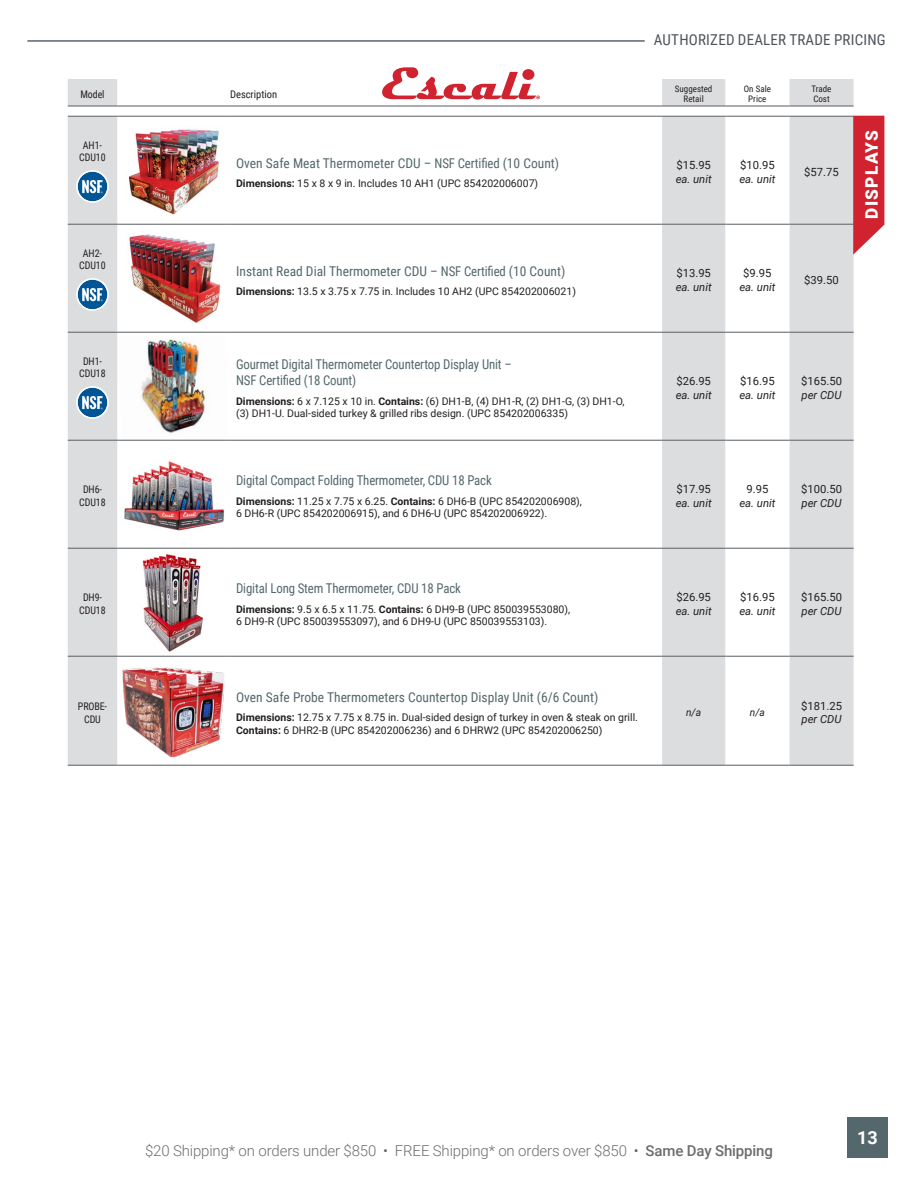
<style>
.page{position:relative;width:918px;height:1188px;background:#fff}
.page>*{position:absolute;margin:0;border:0;box-sizing:border-box;transform-origin:0 0}
.t1{font:700 18px "Roboto";color:#fff}
.t2{font:900 17.25px "Roboto";letter-spacing:.075em;color:#fff}
.t3{font:300 15px "Roboto";letter-spacing:-.01em;color:#6c6d70}
.t4{font:15px "Roboto Condensed";letter-spacing:.015em;color:#4d545a}
.t5{font:13.5px "Roboto Condensed";letter-spacing:-.01em;color:#54676c}
.t6{font:13.5px/16.2px "Roboto Condensed";letter-spacing:-.01em;color:#54676c;scale:.95 1}
.t7{font:italic 11.25px/13.5px "Roboto";color:#231f20}
.t8{font:11.25px/13.5px "Roboto";color:#231f20}
.t9{font:10.5px/12.6px "Roboto";color:#231f20}
.t10{font:10.5px/12.6px "Roboto Condensed";letter-spacing:-.01em;color:#231f20;text-align:center;scale:.95 1}
.t11{font:10.5px "Roboto Condensed";letter-spacing:-.01em;color:#231f20}
.t12{font:italic 10.5px "Roboto";color:#231f20}
.t13{font:9px/10.5px "Roboto Condensed";color:#231f20;text-align:center}
.s1{font-weight:700}
.s2{font-style:normal}
.s3{font-style:italic}
.s4{color:#54676c}
.s5{font-weight:500}
</style>
<div class="page">
<div style="left:35px;top:144px;width:38px;height:36px;background:#f9fafa;border-radius:50%"></div>
<div style="left:35px;top:576px;width:38px;height:36px;background:#f9fafa;border-radius:50%"></div>
<div style="left:35px;top:1008px;width:38px;height:36px;background:#f9fafa;border-radius:50%"></div>
<div style="left:847px;top:1117px;width:41px;height:41px;background:#54676c"></div>
<hr style="left:27px;top:40px;width:618px;height:2px;background:#54676c">
<svg style="left:68px;top:117px;width:786px;height:648px"></svg>
<hr style="left:230px;top:116px;width:432px;height:1px;background:#6c6d70">
<hr style="left:230px;top:224px;width:432px;height:1px;background:#6c6d70">
<hr style="left:230px;top:548px;width:432px;height:1px;background:#6c6d70">
<hr style="left:230px;top:765px;width:432px;height:1px;background:#6c6d70">
<hr style="left:68px;top:224px;width:49px;height:1px;background:#6c6d70">
<hr style="left:68px;top:548px;width:49px;height:1px;background:#6c6d70">
<hr style="left:117px;top:224px;width:113px;height:1px;background:#6c6d70">
<hr style="left:117px;top:548px;width:113px;height:1px;background:#6c6d70">
<hr style="left:662px;top:224px;width:63px;height:1px;background:#6c6d70">
<hr style="left:725px;top:224px;width:65px;height:1px;background:#6c6d70">
<hr style="left:790px;top:224px;width:64px;height:1px;background:#6c6d70">
<hr style="left:790px;top:548px;width:64px;height:1px;background:#6c6d70">
<hr style="left:68px;top:116px;width:49px;height:1px;background:#6c6d70">
<hr style="left:68px;top:765px;width:49px;height:1px;background:#6c6d70">
<hr style="left:117px;top:116px;width:113px;height:1px;background:#6c6d70">
<hr style="left:117px;top:765px;width:113px;height:1px;background:#6c6d70">
<hr style="left:662px;top:116px;width:63px;height:1px;background:#6c6d70">
<hr style="left:662px;top:765px;width:63px;height:1px;background:#6c6d70">
<hr style="left:725px;top:116px;width:65px;height:1px;background:#6c6d70">
<hr style="left:725px;top:765px;width:65px;height:1px;background:#6c6d70">
<hr style="left:790px;top:116px;width:64px;height:1px;background:#6c6d70">
<hr style="left:790px;top:765px;width:64px;height:1px;background:#6c6d70">
<hr style="left:117px;top:332px;width:113px;height:1px;background:#6c6d70">
<hr style="left:230px;top:332px;width:432px;height:1px;background:#6c6d70">
<hr style="left:725px;top:332px;width:65px;height:1px;background:#6c6d70">
<hr style="left:117px;top:440px;width:113px;height:1px;background:#6c6d70">
<hr style="left:230px;top:440px;width:432px;height:1px;background:#6c6d70">
<hr style="left:725px;top:440px;width:65px;height:1px;background:#6c6d70">
<hr style="left:725px;top:548px;width:65px;height:1px;background:#6c6d70">
<hr style="left:68px;top:332px;width:49px;height:1px;background:#6c6d70">
<hr style="left:68px;top:440px;width:49px;height:1px;background:#6c6d70">
<hr style="left:662px;top:332px;width:63px;height:1px;background:#6c6d70">
<hr style="left:662px;top:440px;width:63px;height:1px;background:#6c6d70">
<hr style="left:662px;top:548px;width:63px;height:1px;background:#6c6d70">
<hr style="left:790px;top:332px;width:64px;height:1px;background:#6c6d70">
<hr style="left:790px;top:440px;width:64px;height:1px;background:#6c6d70">
<hr style="left:68px;top:656px;width:49px;height:1px;background:#6c6d70">
<hr style="left:117px;top:656px;width:113px;height:1px;background:#6c6d70">
<hr style="left:230px;top:656px;width:432px;height:1px;background:#6c6d70">
<hr style="left:662px;top:656px;width:63px;height:1px;background:#6c6d70">
<hr style="left:725px;top:656px;width:65px;height:1px;background:#6c6d70">
<hr style="left:790px;top:656px;width:64px;height:1px;background:#6c6d70">
<img style="left:78px;top:172px;width:29px;height:29px;border-radius:15px">
<div style="left:76px;top:170px;width:33px;height:33px;border:2px solid #fff;border-radius:50%"></div>
<img style="left:120px;top:120px;width:108px;height:101px">
<img style="left:78px;top:280px;width:29px;height:29px;border-radius:15px">
<div style="left:76px;top:278px;width:33px;height:33px;border:2px solid #fff;border-radius:50%"></div>
<img style="left:120px;top:228px;width:108px;height:101px">
<img style="left:78px;top:388px;width:29px;height:29px;border-radius:15px">
<div style="left:76px;top:386px;width:33px;height:33px;border:2px solid #fff;border-radius:50%"></div>
<img style="left:120px;top:336px;width:108px;height:101px">
<img style="left:120px;top:444px;width:107px;height:101px">
<img style="left:120px;top:552px;width:107px;height:101px">
<img style="left:122px;top:667px;width:103px;height:90px">
<svg style="left:853px;top:116px;width:31px;height:139px;background:#d63b47"></svg>
<hr style="left:68px;top:105px;width:49px;height:2px;background:#6c6d70">
<hr style="left:117px;top:105px;width:113px;height:2px;background:#6c6d70">
<hr style="left:230px;top:105px;width:432px;height:2px;background:#6c6d70">
<hr style="left:662px;top:105px;width:63px;height:2px;background:#6c6d70">
<hr style="left:725px;top:105px;width:65px;height:2px;background:#6c6d70">
<hr style="left:790px;top:105px;width:64px;height:2px;background:#6c6d70">
<svg style="left:68px;top:67px;width:786px;height:39px"></svg>
<h3 class="t4" style="left:654px;top:29px;width:233px">AUTHORIZED DEALER TRADE PRICING</h3>
<p class="t10" style="left:80px;top:87px;width:27px">Model</p>
<p class="t11" style="left:230px;top:87px;width:49px">Description</p>
<p class="t13" style="left:675px;top:83px;width:39px">Suggested<br>Retail</p>
<p class="t13" style="left:744px;top:83px;width:29px">On Sale<br>Price</p>
<p class="t13" style="left:812px;top:83px;width:21px;text-align:left">Trade<br>Cost</p>
<p class="t10" style="left:79px;top:138px;width:29px">AH1-<br>CDU10</p>
<p class="t10" style="left:79px;top:246px;width:29px">AH2-<br>CDU10</p>
<p class="t5" style="left:236px;top:153px;width:325px">Oven Safe Meat Thermometer CDU – NSF Certified (10 Count)</p>
<p class="t9" style="left:236px;top:177px;width:304px"><span class="s1">Dimensions:</span> 15 x 8 x 9 in. Includes 10 AH1 (UPC 854202006007)</p>
<p class="t5" style="left:236px;top:261px;width:331px">Instant Read Dial Thermometer CDU – NSF Certified (10 Count)</p>
<p class="t9" style="left:236px;top:285px;width:341px"><span class="s1">Dimensions:</span> 13.5 x 3.75 x 7.75 in. Includes 10 AH2 (UPC 854202006021)</p>
<p class="t7" style="left:676px;top:158px;width:37px"><span class="s2">$15.95 </span>ea. unit</p>
<p class="t7" style="left:739px;top:158px;width:37px"><span class="s2">$10.95 </span>ea. unit</p>
<p class="t8" style="left:804px;top:165px;width:36px">$57.75</p>
<p class="t7" style="left:676px;top:266px;width:37px"><span class="s2">$13.95 </span>ea. unit</p>
<p class="t7" style="left:739px;top:266px;width:37px;text-align:center"><span class="s2">$9.95 </span>ea. unit</p>
<p class="t8" style="left:804px;top:273px;width:36px">$39.50</p>
<p class="t2" style="left:860px;top:219px;width:90px;rotate:-90deg">DISPLAYS</p>
<p class="t10" style="left:79px;top:354px;width:29px">DH1-<br>CDU18</p>
<p class="t6" style="left:236px;top:356px;width:292px">Gourmet Digital Thermometer Countertop Display Unit –<br>NSF Certified (18 Count)</p>
<p class="t9" style="left:236px;top:394px;width:390px"><span class="s1">Dimensions:</span> 6 x 7.125 x 10 in. <span class="s1">Contains:</span> (6) DH1-B, (4) DH1-R, (2) DH1-G, (3) DH1-O, (3) DH1-U. Dual-sided turkey &amp; grilled ribs design. (UPC 854202006335)</p>
<p class="t10" style="left:79px;top:483px;width:29px">DH6-<br>CDU18</p>
<p class="t6" style="left:236px;top:472px;width:271px">Digital Compact Folding Thermometer, CDU 18 Pack</p>
<p class="t9" style="left:236px;top:494px;width:347px"><span class="s1">Dimensions:</span> 11.25 x 7.75 x 6.25. <span class="s1">Contains:</span> 6 DH6-B (UPC 854202006908),<br>6 DH6-R (UPC 854202006915), and 6 DH6-U (UPC 854202006922).</p>
<p class="t7" style="left:676px;top:374px;width:37px"><span class="s2">$26.95 </span>ea. unit</p>
<p class="t7" style="left:739px;top:374px;width:37px"><span class="s2">$16.95 </span>ea. unit</p>
<p class="t8" style="left:801px;top:374px;width:42px">$165.50 <span class="s3">per CDU</span></p>
<p class="t7" style="left:676px;top:482px;width:37px"><span class="s2">$17.95 </span>ea. unit</p>
<p class="t7" style="left:739px;top:482px;width:37px;text-align:center"><span class="s2">9.95 </span>ea. unit</p>
<p class="t8" style="left:801px;top:482px;width:42px">$100.50 <span class="s3">per CDU</span></p>
<p class="t10" style="left:79px;top:591px;width:29px">DH9-<br>CDU18</p>
<p class="t10" style="left:78px;top:700px;width:32px">PROBE-<br>CDU</p>
<p class="t6" style="left:236px;top:580px;width:238px">Digital Long Stem Thermometer, CDU 18 Pack</p>
<p class="t9" style="left:236px;top:602px;width:336px"><span class="s1">Dimensions:</span> 9.5 x 6.5 x 11.75. <span class="s1">Contains:</span> 6 DH9-B (UPC 850039553080),<br>6 DH9-R (UPC 850039553097), and 6 DH9-U (UPC 850039553103).</p>
<p class="t5" style="left:236px;top:688px;width:364px">Oven Safe Probe Thermometers Countertop Display Unit (6/6 Count)</p>
<p class="t9" style="left:236px;top:711px;width:403px"><span class="s1">Dimensions:</span> 12.75 x 7.75 x 8.75 in. Dual-sided design of turkey in oven &amp; steak on grill.<br><span class="s1">Contains:</span> 6 DHR2-B (UPC 854202006236) and 6 DHRW2 (UPC 854202006250)</p>
<p class="t7" style="left:676px;top:590px;width:37px"><span class="s2">$26.95 </span>ea. unit</p>
<p class="t7" style="left:739px;top:590px;width:37px"><span class="s2">$16.95 </span>ea. unit</p>
<p class="t8" style="left:801px;top:590px;width:42px">$165.50 <span class="s3">per CDU</span></p>
<p class="t12" style="left:686px;top:705px;width:17px">n/a</p>
<p class="t12" style="left:750px;top:705px;width:17px">n/a</p>
<p class="t8" style="left:801px;top:699px;width:42px">$181.25 <span class="s3">per CDU</span></p>
<h3 class="t3" style="left:145px;top:1140px;width:629px">$20 Shipping* on orders under $850 <span class="s4">•</span> FREE Shipping* on orders over $850 <span class="s4">•</span> <span class="s5">Same Day Shipping</span></h3>
<h1 class="t1" style="left:857px;top:1125px;width:22px">13</h1>
</div>
